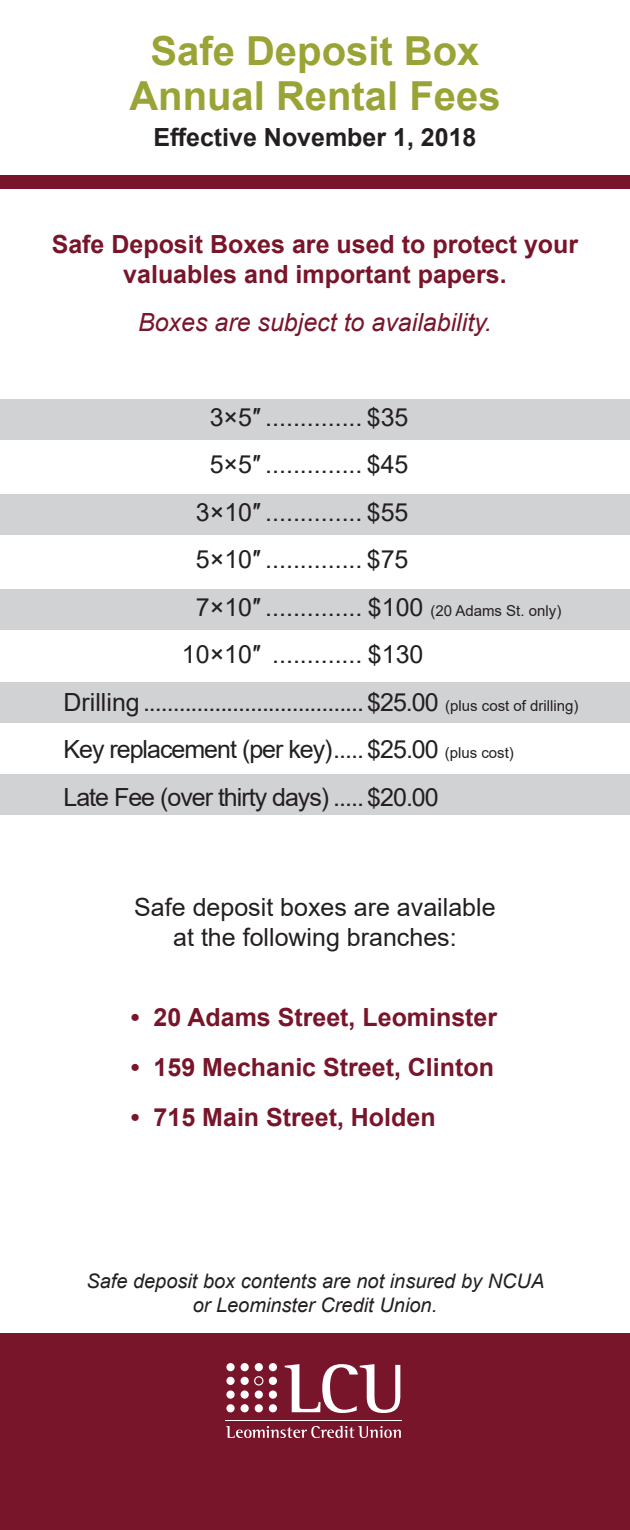
<style>
.page{position:relative;width:630px;height:1530px;background:#fff}
.page>*{position:absolute;margin:0;border:0;box-sizing:border-box;transform-origin:0 0}
.t1{font:700 40px/45px "Arial";color:#9aa436;text-align:center}
.t2{font:25px/30px "Arial";color:#231f20;text-align:center}
.t3{font:700 25px/30px "Arial";color:#78152a;text-align:center}
.t4{font:25px "Arial";letter-spacing:-.04em;color:#231f20}
.t5{font:italic 25px "Arial";color:#78152a}
.t6{font:700 25px "Arial";color:#231f20}
.t7{font:italic 20px/24px "Arial";color:#231f20;text-align:center}
.s1{font-size:15px}
</style>
<div class="page">
<div style="left:0;top:399px;width:630px;height:41px;background:#d1d2d4"></div>
<div style="left:0;top:494px;width:630px;height:41px;background:#d1d2d4"></div>
<div style="left:0;top:589px;width:630px;height:41px;background:#d1d2d4"></div>
<div style="left:0;top:682px;width:630px;height:40px;background:#d1d2d4"></div>
<div style="left:0;top:774px;width:630px;height:41px;background:#d1d2d4"></div>
<div style="left:0;top:1333px;width:630px;height:197px;background:#78152a"></div>
<div style="left:254px;top:1376px;width:9px;height:10px;border:1px solid #fff;border-radius:50%"></div>
<div style="left:269px;top:1377px;width:8px;height:8px;background:#fff;border-radius:50%"></div>
<div style="left:255px;top:1363px;width:8px;height:8px;background:#fff;border-radius:50%"></div>
<div style="left:269px;top:1363px;width:8px;height:8px;background:#fff;border-radius:50%"></div>
<div style="left:255px;top:1390px;width:8px;height:9px;background:#fff;border-radius:50%"></div>
<div style="left:269px;top:1390px;width:8px;height:9px;background:#fff;border-radius:50%"></div>
<div style="left:255px;top:1404px;width:8px;height:8px;background:#fff;border-radius:50%"></div>
<div style="left:269px;top:1404px;width:8px;height:8px;background:#fff;border-radius:50%"></div>
<div style="left:241px;top:1377px;width:8px;height:8px;background:#fff;border-radius:50%"></div>
<div style="left:241px;top:1363px;width:8px;height:8px;background:#fff;border-radius:50%"></div>
<div style="left:241px;top:1390px;width:8px;height:9px;background:#fff;border-radius:50%"></div>
<div style="left:241px;top:1404px;width:8px;height:8px;background:#fff;border-radius:50%"></div>
<div style="left:226px;top:1377px;width:9px;height:8px;background:#fff;border-radius:50%"></div>
<div style="left:226px;top:1363px;width:9px;height:8px;background:#fff;border-radius:50%"></div>
<svg style="left:226px;top:1390px;width:9px;height:9px"></svg>
<div style="left:226px;top:1404px;width:9px;height:8px;background:#fff;border-radius:50%"></div>
<svg style="left:285px;top:1364px;width:115px;height:49px"></svg>
<hr style="left:225px;top:1420px;width:177px;height:1px;background:#fff">
<svg style="left:226px;top:1426px;width:175px;height:12px"></svg>
<div style="left:0;top:175px;width:630px;height:14px;background:#78152a"></div>
<h1 class="t1" style="left:129px;top:29px;width:373px">Safe Deposit Box<br>Annual Rental Fees</h1>
<p class="t6" style="left:153px;top:120px;width:325px">Effective November 1, 2018</p>
<p class="t3" style="left:52px;top:230px;width:528px">Safe Deposit Boxes are used to protect your valuables and important papers.</p>
<p class="t5" style="left:138px;top:306px;width:355px">Boxes are subject to availability.</p>
<p class="t2" style="left:210px;top:402px;width:200px">3×5″ .............. $35</p>
<p class="t2" style="left:210px;top:449px;width:200px">5×5″ .............. $45</p>
<p class="t2" style="left:196px;top:497px;width:214px">3×10″ .............. $55</p>
<p class="t2" style="left:196px;top:544px;width:214px">5×10″ .............. $75</p>
<p class="t2" style="left:196px;top:592px;width:367px">7×10″ .............. $100 <span class="s1">(20 Adams St. only)</span></p>
<p class="t2" style="left:182px;top:639px;width:243px">10×10″ ............. $130</p>
<p class="t2" style="left:63px;top:687px;width:517px">Drilling ..................................... $25.00 <span class="s1">(plus cost of drilling)</span></p>
<p class="t4" style="left:63px;top:732px;width:452px">Key replacement (per key)..... $25.00 <span class="s1">(plus cost)</span></p>
<p class="t4" style="left:63px;top:780px;width:377px">Late Fee (over thirty days) ..... $20.00</p>
<p class="t2" style="left:134px;top:892px;width:363px">Safe deposit boxes are available at the following branches:</p>
<p class="t3" style="left:131px;top:1002px;width:368px">• 20 Adams Street, Leominster</p>
<p class="t3" style="left:131px;top:1052px;width:365px">• 159 Mechanic Street, Clinton</p>
<p class="t3" style="left:131px;top:1102px;width:306px">• 715 Main Street, Holden</p>
<p class="t7" style="left:86px;top:1269px;width:459px">Safe deposit box contents are not insured by NCUA or Leominster Credit Union.</p>
</div>
